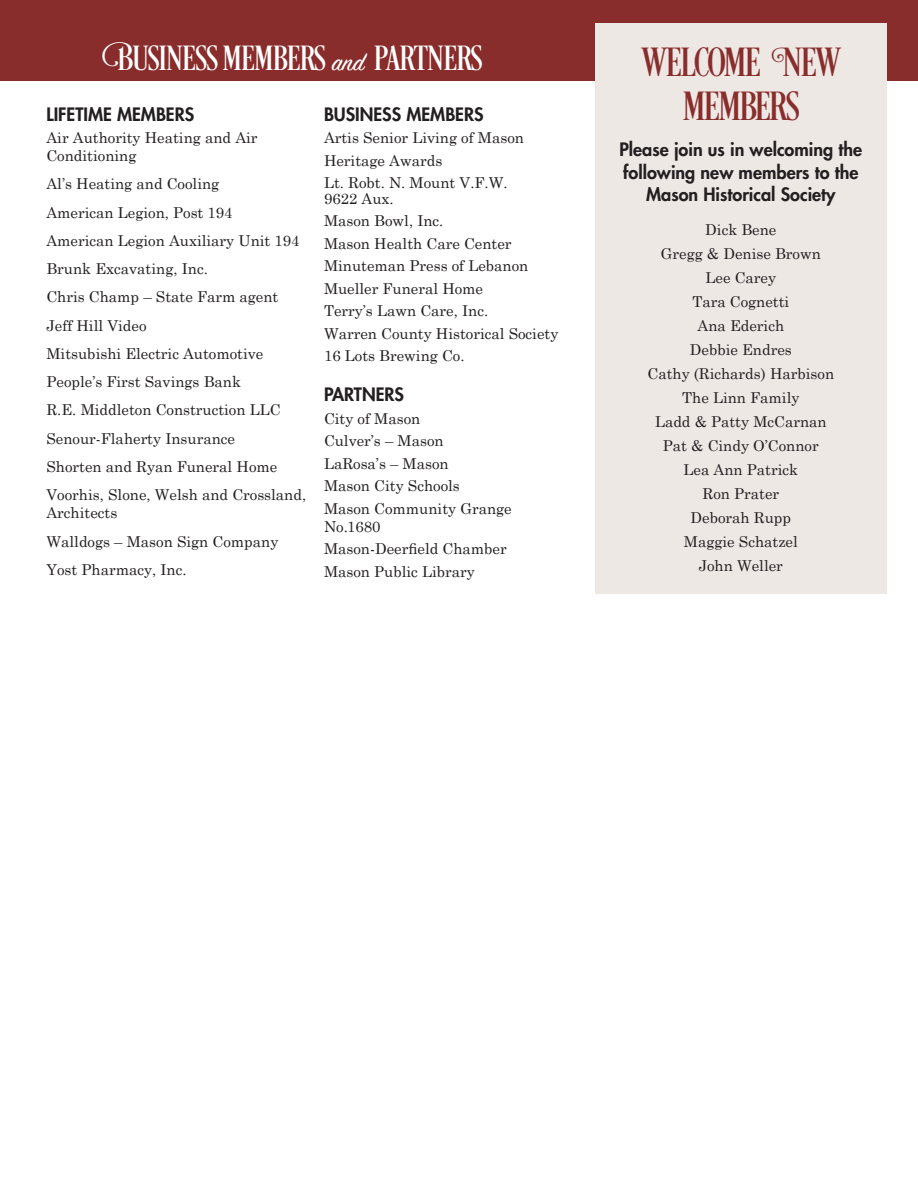
<style>
.page{position:relative;width:918px;height:1188px;background:#fff}
.page>*{position:absolute;margin:0;border:0;box-sizing:border-box;transform-origin:0 0}
.t1{font:42px/44.4px "Desire Basic";letter-spacing:-.015em;color:#882d2b;text-align:center}
.t2{font:36px "Desire Basic";color:#fff}
.Body_Copy{font:27px "Sign Painter House Script";color:#fff}
.Body_Copy-2{font:800 18px/22.5px "Futura";color:#231f20;text-align:center}
.subhead{font:800 18px "Futura";color:#231f20}
.Body_Copy-3{font:15px/18px "Century Schoolbook";color:#231f20}
.s1{font-family:"Desire Uppercase 1"}
.s2{font-family:"Desire Uppercase 3"}
</style>
<div class="page">
<div style="left:0;top:0;width:918px;height:81px;background:#882d2b"></div>
<div style="left:595px;top:24px;width:292px;height:570px;background:#eee8e5"></div>
<p class="t2" style="left:103px;top:37px;width:224px"><span class="s1">B</span>USINESS MEMBERS</p>
<p class="Body_Copy" style="left:332px;top:45px;width:34px">and</p>
<p class="t2" style="left:374px;top:37px;width:109px">PARTNERS</p>
<p class="t1" style="left:642px;top:39px;width:199px">WELCOME <span class="s2">N</span>EW<br>MEMBERS</p>
<p class="Body_Copy-2" style="left:619px;top:138px;width:244px">Please join us in welcoming the following new members to the<br>Mason Historical Society</p>
<p class="Body_Copy-3" style="left:705px;top:220px;width:73px">Dick Bene</p>
<p class="Body_Copy-3" style="left:661px;top:244px;width:162px">Gregg &amp; Denise Brown</p>
<p class="Body_Copy-3" style="left:706px;top:268px;width:72px">Lee Carey</p>
<p class="Body_Copy-3" style="left:692px;top:292px;width:98px">Tara Cognetti</p>
<p class="Body_Copy-3" style="left:698px;top:316px;width:88px">Ana Ederich</p>
<p class="Body_Copy-3" style="left:690px;top:340px;width:103px">Debbie Endres</p>
<p class="Body_Copy-3" style="left:648px;top:364px;width:188px">Cathy (Richards) Harbison</p>
<p class="Body_Copy-3" style="left:682px;top:388px;width:119px">The Linn Family</p>
<p class="Body_Copy-3" style="left:655px;top:412px;width:173px">Ladd &amp; Patty McCarnan</p>
<p class="Body_Copy-3" style="left:663px;top:436px;width:157px">Pat &amp; Cindy O’Connor</p>
<p class="Body_Copy-3" style="left:684px;top:460px;width:116px">Lea Ann Patrick</p>
<p class="Body_Copy-3" style="left:703px;top:484px;width:78px">Ron Prater</p>
<p class="Body_Copy-3" style="left:691px;top:508px;width:102px">Deborah Rupp</p>
<p class="Body_Copy-3" style="left:684px;top:532px;width:115px">Maggie Schatzel</p>
<p class="Body_Copy-3" style="left:699px;top:556px;width:86px">John Weller</p>
<p class="subhead" style="left:46px;top:103px;width:149px">LIFETIME MEMBERS</p>
<p class="Body_Copy-3" style="left:46px;top:128px;width:213px">Air Authority Heating and Air<br>Conditioning</p>
<p class="Body_Copy-3" style="left:46px;top:175px;width:174px">Al’s Heating and Cooling</p>
<p class="Body_Copy-3" style="left:46px;top:203px;width:188px">American Legion, Post 194</p>
<p class="Body_Copy-3" style="left:46px;top:231px;width:255px">American Legion Auxiliary Unit 194</p>
<p class="Body_Copy-3" style="left:46px;top:259px;width:163px">Brunk Excavating, Inc.</p>
<p class="Body_Copy-3" style="left:46px;top:288px;width:233px">Chris Champ – State Farm agent</p>
<p class="Body_Copy-3" style="left:46px;top:316px;width:102px">Jeff Hill Video</p>
<p class="Body_Copy-3" style="left:46px;top:344px;width:218px">Mitsubishi Electric Automotive</p>
<p class="Body_Copy-3" style="left:46px;top:372px;width:196px">People’s First Savings Bank</p>
<p class="Body_Copy-3" style="left:46px;top:401px;width:236px">R.E. Middleton Construction LLC</p>
<p class="Body_Copy-3" style="left:46px;top:429px;width:190px">Senour-Flaherty Insurance</p>
<p class="Body_Copy-3" style="left:46px;top:457px;width:232px">Shorten and Ryan Funeral Home</p>
<p class="Body_Copy-3" style="left:46px;top:486px;width:261px">Voorhis, Slone, Welsh and Crossland,<br>Architects</p>
<p class="Body_Copy-3" style="left:46px;top:532px;width:233px">Walldogs – Mason Sign Company</p>
<p class="Body_Copy-3" style="left:46px;top:560px;width:142px">Yost Pharmacy, Inc.</p>
<p class="subhead" style="left:324px;top:103px;width:161px">BUSINESS MEMBERS</p>
<p class="Body_Copy-3" style="left:324px;top:128px;width:202px">Artis Senior Living of Mason</p>
<p class="Body_Copy-3" style="left:324px;top:151px;width:120px">Heritage Awards</p>
<p class="Body_Copy-3" style="left:324px;top:174px;width:185px;line-height:15.8px">Lt. Robt. N. Mount V.F.W.<br>9622 Aux.</p>
<p class="Body_Copy-3" style="left:324px;top:211px;width:121px">Mason Bowl, Inc.</p>
<p class="Body_Copy-3" style="left:324px;top:234px;width:189px">Mason Health Care Center</p>
<p class="Body_Copy-3" style="left:324px;top:256px;width:206px">Minuteman Press of Lebanon</p>
<p class="Body_Copy-3" style="left:324px;top:279px;width:161px">Mueller Funeral Home</p>
<p class="Body_Copy-3" style="left:324px;top:301px;width:166px">Terry’s Lawn Care, Inc.</p>
<p class="Body_Copy-3" style="left:324px;top:324px;width:236px">Warren County Historical Society</p>
<p class="Body_Copy-3" style="left:324px;top:346px;width:142px">16 Lots Brewing Co.</p>
<p class="subhead" style="left:324px;top:383px;width:81px">PARTNERS</p>
<p class="Body_Copy-3" style="left:324px;top:409px;width:98px">City of Mason</p>
<p class="Body_Copy-3" style="left:324px;top:431px;width:121px">Culver’s – Mason</p>
<p class="Body_Copy-3" style="left:324px;top:454px;width:126px">LaRosa’s – Mason</p>
<p class="Body_Copy-3" style="left:324px;top:476px;width:137px">Mason City Schools</p>
<p class="Body_Copy-3" style="left:324px;top:499px;width:189px">Mason Community Grange<br>No. 1680</p>
<p class="Body_Copy-3" style="left:324px;top:539px;width:184px">Mason-Deerfield Chamber</p>
<p class="Body_Copy-3" style="left:324px;top:562px;width:152px">Mason Public Library</p>
</div>
